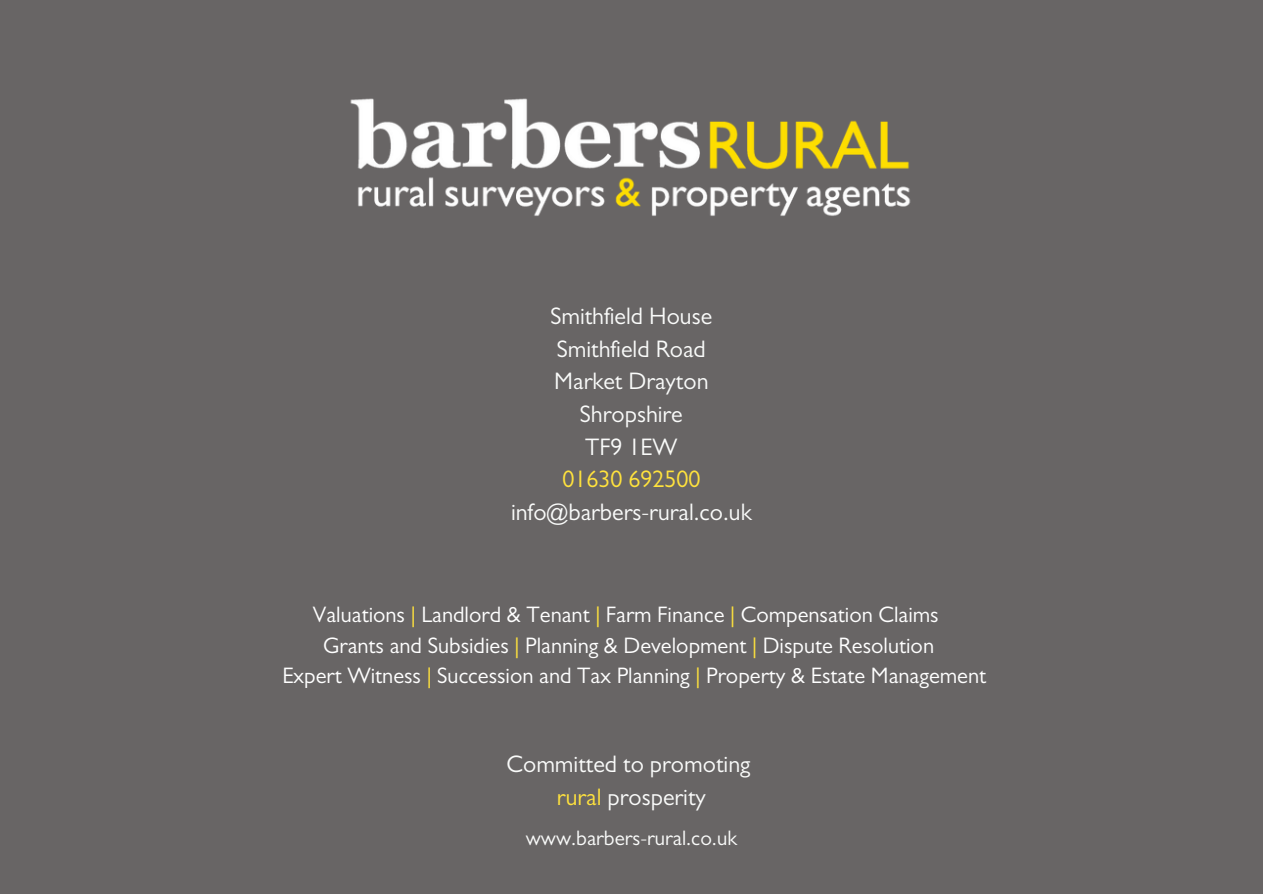
<style>
.page{position:relative;width:1263px;height:894px;background:#fff}
.page>*{position:absolute;margin:0;border:0;box-sizing:border-box;transform-origin:0 0}
.t1{font:24px/32.7px "Gill Sans";color:#fafbfa;text-align:center}
.t2{font:22.5px "Gill Sans";color:#fff}
.t3{font:21px "Gill Sans";color:#fafbfa}
.s1{color:#ffe23d}
</style>
<div class="page">
<div style="left:0;top:0;width:1263px;height:893px;background:#686565"></div>
<img style="left:350px;top:98px;width:561px;height:118px">
<h1 class="t1" style="left:511px;top:303px;width:242px">Smithfield House<br>Smithfield Road<br>Market Drayton<br>Shropshire<br>TF9 1EW<br><span class="s1">01630 692500 </span>info@barbers-rural.co.uk</h1>
<p class="t2" style="left:313px;top:606px;width:627px">Valuations <span class="s1">|</span> Landlord &amp; Tenant <span class="s1">|</span> Farm Finance <span class="s1">|</span> Compensation Claims</p>
<p class="t2" style="left:323px;top:637px;width:612px">Grants and Subsidies <span class="s1">|</span> Planning &amp; Development <span class="s1">|</span> Dispute Resolution</p>
<p class="t2" style="left:282px;top:667px;width:705px">Expert Witness <span class="s1">|</span> Succession and Tax Planning <span class="s1">|</span> Property &amp; Estate Management</p>
<h1 class="t1" style="left:506px;top:751px;width:245px">Committed to promoting <span class="s1">rural</span> prosperity</h1>
<h1 class="t3" style="left:526px;top:830px;width:213px">www.barbers-rural.co.uk</h1>
</div>
